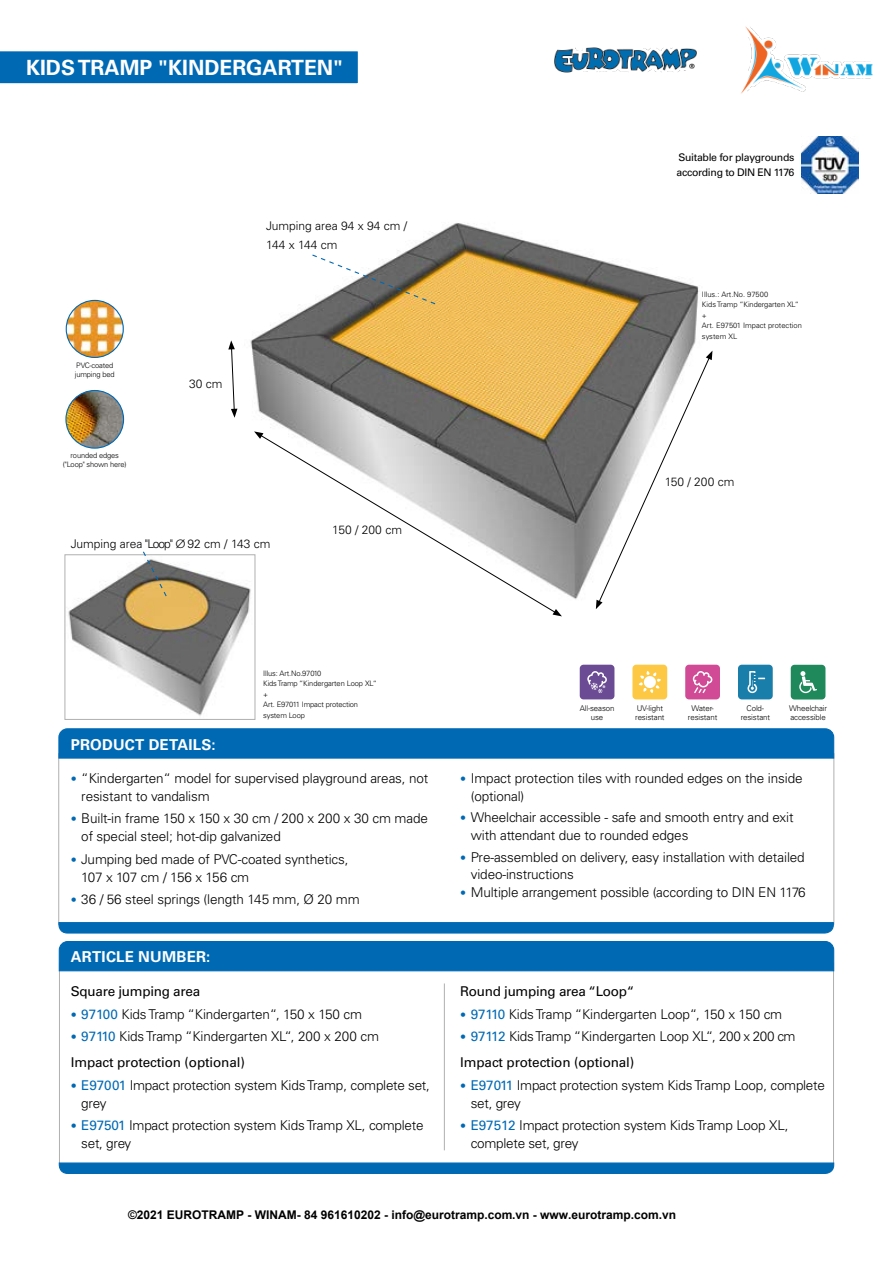
<style>
.page{position:relative;width:893px;height:1263px;background:#fff}
.page>*{position:absolute;margin:0;border:0;box-sizing:border-box;transform-origin:0 0}
.t1{font:700 21px "Univers LT Std";color:#fff}
.t2{font:700 15px "Univers LT Std";letter-spacing:.015em;color:#fff}
.t3{font:300 13.5px/18px "Univers LT Std";letter-spacing:-.01em;color:#000}
.t4{font:13.5px "Univers LT Std";letter-spacing:-.02em;color:#000}
.t5{font:300 12px/19.5px "Univers LT Std";color:#000}
.t6{font:700 12px "Arial";color:#000}
.t7{font:10.5px/15px "Univers LT Std";letter-spacing:-.03em;color:#000}
.t8{font:300 7.8px/8.2px "Univers LT Std";letter-spacing:-.015em;color:#000;text-align:center}
.t9{font:300 7.5px/10.5px "Univers LT Std";letter-spacing:-.02em;color:#000}
.t10{font:300 7.5px/10.5px "Univers LT Std";color:#000}
.s1{font-size:12px;color:#0069b4}
.s2{font-weight:400;color:#0069b4}
.s3{font-weight:400}
</style>
<div class="page">
<img style="left:237px;top:223px;width:476px;height:389px">
<img style="left:68px;top:556px;width:185px;height:160px">
<div style="left:64px;top:554px;width:191px;height:166px;border:1px solid #b0b0b0"></div>
<svg style="left:142px;top:551px;width:26px;height:47px"></svg>
<img style="left:801px;top:136px;width:58px;height:57px">
<div style="left:58px;top:753px;width:776px;height:172px;background:#fff;border:1px solid #b0b0b0"></div>
<svg style="left:228px;top:340px;width:9px;height:78px"></svg>
<svg style="left:311px;top:254px;width:125px;height:51px"></svg>
<svg style="left:259px;top:434px;width:298px;height:178px"></svg>
<svg style="left:254px;top:431px;width:9px;height:8px"></svg>
<svg style="left:553px;top:609px;width:9px;height:7px"></svg>
<svg style="left:596px;top:351px;width:116px;height:258px"></svg>
<div style="left:59px;top:963px;width:775px;height:203px;background:#fff;border:1px solid #b0b0b0"></div>
<div style="left:58px;top:941px;width:777px;height:31px;background:#0069b4"></div>
<div style="left:58px;top:728px;width:777px;height:31px;background:#0069b4"></div>
<svg style="left:58px;top:921px;width:776px;height:13px;background:#1d7abc"></svg>
<svg style="left:58px;top:1162px;width:777px;height:12px;background:#0c70b7"></svg>
<hr style="left:444px;top:983px;width:1px;height:167px;background:#b0b0b0">
<img style="left:66px;top:300px;width:57px;height:57px;border-radius:29px">
<div style="left:66px;top:300px;width:58px;height:58px;border:1px solid #0069b4;border-radius:50%"></div>
<img style="left:66px;top:390px;width:58px;height:58px;border-radius:29px">
<div style="left:65px;top:390px;width:59px;height:59px;border:1px solid #0069b4;border-radius:50%"></div>
<div style="left:0;top:51px;width:358px;height:33px;background:#0069b4"></div>
<div style="left:580px;top:665px;width:34px;height:34px;background:#6b4b94;border-radius:4px"></div>
<svg style="left:587px;top:671px;width:20px;height:22px"></svg>
<div style="left:738px;top:665px;width:35px;height:34px;background:#1a7eaa;border-radius:4px"></div>
<svg style="left:747px;top:671px;width:18px;height:22px"></svg>
<div style="left:632px;top:665px;width:35px;height:34px;background:#fdc944;border-radius:4px"></div>
<svg style="left:639px;top:671px;width:22px;height:22px"></svg>
<div style="left:685px;top:665px;width:35px;height:34px;background:#d14a95;border-radius:4px"></div>
<svg style="left:693px;top:671px;width:19px;height:22px"></svg>
<div style="left:791px;top:665px;width:34px;height:34px;background:#20895b;border-radius:4px"></div>
<svg style="left:799px;top:671px;width:18px;height:22px"></svg>
<img style="left:554px;top:26px;width:319px;height:68px">
<h1 class="t1" style="left:26px;top:55px;width:319px">KIDS TRAMP "KINDERGARTEN"</h1>
<p class="t9" style="left:75px;top:361px;width:41px;line-height:9px">PVC-coated jumping bed</p>
<p class="t9" style="left:63px;top:451px;width:65px;line-height:9px;text-align:center">rounded edges ("Loop" shown here)</p>
<p class="t5" style="left:266px;top:216px;width:143px">Jumping area 94 x 94 cm /<br>144 x 144 cm</p>
<p class="t5" style="left:189px;top:374px;width:35px">30 cm</p>
<p class="t5" style="left:332px;top:520px;width:71px">150 / 200 cm</p>
<p class="t5" style="left:71px;top:533px;width:201px">Jumping area "Loop" ∅ 92 cm / 143 cm</p>
<p class="t7" style="left:677px;top:150px;width:119px">Suitable for playgrounds according to DIN EN 1176</p>
<p class="t10" style="left:702px;top:289px;width:101px">Illus.: Art.No. 97500<br>Kids Tramp “Kindergarten XL“ +<br>Art. E97501 Impact protection system XL</p>
<p class="t5" style="left:665px;top:472px;width:71px">150 / 200 cm</p>
<p class="t2" style="left:71px;top:735px;width:147px">PRODUCT DETAILS:</p>
<p class="t9" style="left:263px;top:668px;width:115px">Illus: Art.No.97010<br>Kids Tramp “Kindergarten Loop XL“ +<br>Art. E97011 Impact protection system Loop</p>
<p class="t3" style="left:81px;top:769px;width:349px;text-indent:-10px"><span class="s1">•</span> “Kindergarten“ model for supervised playground areas, not resistant to vandalism</p>
<p class="t3" style="left:81px;top:809px;width:348px;text-indent:-10px"><span class="s1">•</span> Built-in frame 150 x 150 x 30 cm / 200 x 200 x 30 cm made of special steel; hot-dip galvanized</p>
<p class="t3" style="left:81px;top:850px;width:269px;text-indent:-10px"><span class="s1">•</span> Jumping bed made of PVC-coated synthetics,<br>107 x 107 cm / 156 x 156 cm</p>
<p class="t3" style="left:71px;top:890px;width:291px"><span class="s1">•</span> 36 / 56 steel springs (length 145 mm, Ø 20 mm</p>
<p class="t2" style="left:71px;top:948px;width:141px">ARTICLE NUMBER:</p>
<p class="t4" style="left:71px;top:983px;width:131px">Square jumping area</p>
<p class="t3" style="left:71px;top:1005px;width:293px"><span class="s1">•</span> <span class="s2">97100</span> Kids Tramp “Kindergarten“, 150 x 150 cm</p>
<p class="t3" style="left:71px;top:1023px;width:310px;line-height:26.5px"><span class="s1">•</span> <span class="s2">97110</span> Kids Tramp “Kindergarten XL“, 200 x 200 cm<br><span class="s3">Impact protection (optional)</span></p>
<p class="t3" style="left:81px;top:1076px;width:350px;text-indent:-10px"><span class="s1">•</span> <span class="s2">E97001</span> Impact protection system Kids Tramp, complete set, grey</p>
<p class="t3" style="left:81px;top:1116px;width:344px;text-indent:-10px"><span class="s1">•</span> <span class="s2">E97501</span> Impact protection system Kids Tramp XL, complete set, grey</p>
<p class="t8" style="left:580px;top:704px;width:36px">All-season use</p>
<p class="t8" style="left:688px;top:704px;width:31px">Water&shy;resistant</p>
<p class="t8" style="left:741px;top:704px;width:31px">Cold&shy;resistant</p>
<p class="t8" style="left:635px;top:704px;width:31px;text-align:left">UV-light resistant</p>
<p class="t8" style="left:789px;top:704px;width:39px;text-align:left">Wheelchair accessible</p>
<p class="t3" style="left:471px;top:769px;width:333px;line-height:17.5px;text-indent:-10px"><span class="s1">•</span> Impact protection tiles with rounded edges on the inside (optional)</p>
<p class="t3" style="left:471px;top:809px;width:324px;line-height:17.5px;text-indent:-10px"><span class="s1">•</span> Wheelchair accessible - safe and smooth entry and exit with attendant due to rounded edges</p>
<p class="t3" style="left:471px;top:848px;width:335px;line-height:17.5px;text-indent:-10px"><span class="s1">•</span> Pre-assembled on delivery, easy installation with detailed video-instructions</p>
<p class="t3" style="left:460px;top:883px;width:347px"><span class="s1">•</span> Multiple arrangement possible (according to DIN EN 1176</p>
<p class="t4" style="left:460px;top:983px;width:175px">Round jumping area “Loop“</p>
<p class="t3" style="left:460px;top:1005px;width:323px"><span class="s1">•</span> <span class="s2">97110</span> Kids Tramp “Kindergarten Loop“, 150 x 150 cm</p>
<p class="t3" style="left:460px;top:1023px;width:337px;line-height:26.5px"><span class="s1">•</span> <span class="s2">97112</span> Kids Tramp “Kindergarten Loop XL“, 200 x 200 cm<br><span class="s3">Impact protection (optional)</span></p>
<p class="t3" style="left:471px;top:1076px;width:356px;text-indent:-10px"><span class="s1">•</span> <span class="s2">E97011</span> Impact protection system Kids Tramp Loop, complete set, grey</p>
<p class="t3" style="left:471px;top:1116px;width:319px;text-indent:-10px"><span class="s1">•</span> <span class="s2">E97512</span> Impact protection system Kids Tramp Loop XL, complete set, grey</p>
<p class="t6" style="left:128px;top:1209px;width:549px">©2021 EUROTRAMP - WINAM- 84 961610202 - info@eurotramp.com.vn - www.eurotramp.com.vn</p>
</div>
